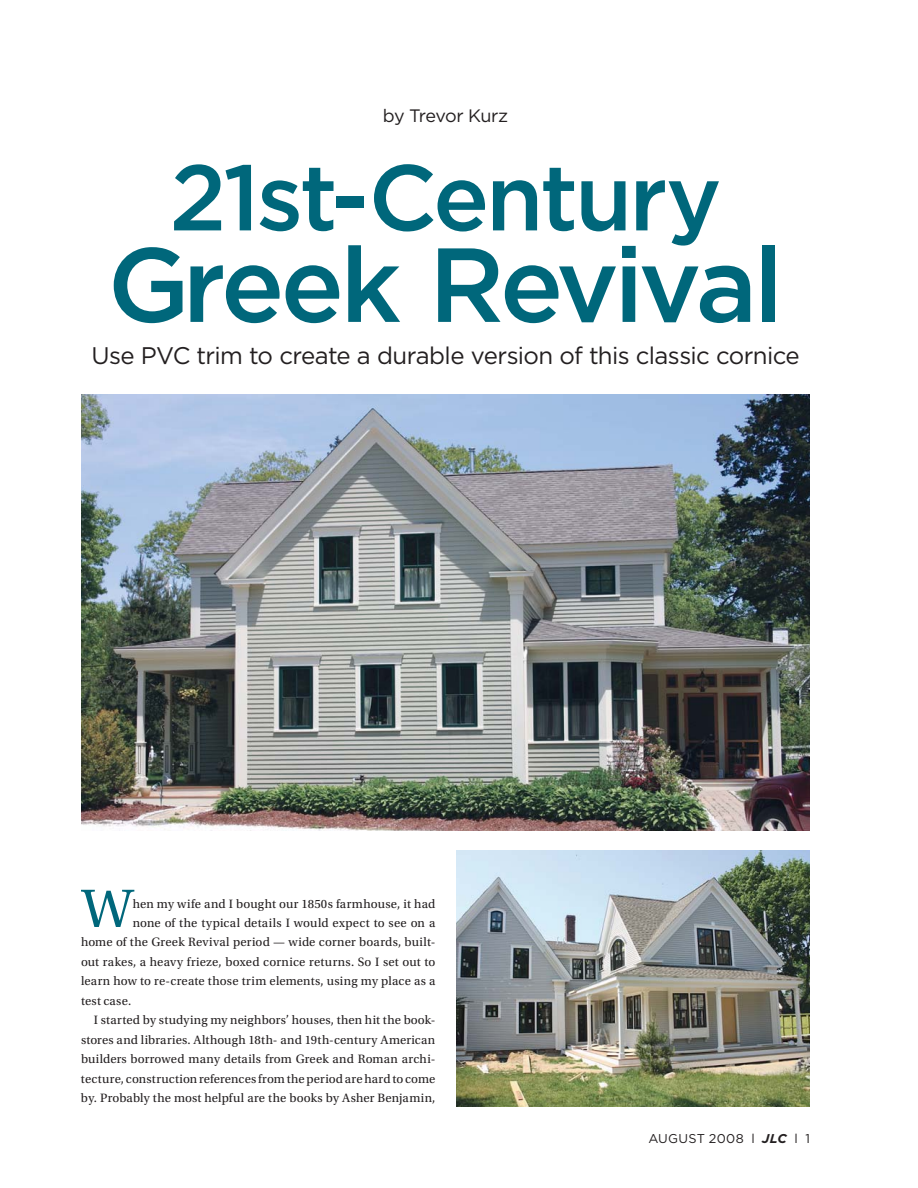
<style>
.page{position:relative;width:918px;height:1188px;background:#fff}
.page>*{position:absolute;margin:0;border:0;box-sizing:border-box;transform-origin:0 0}
.t1{font:500 105px "Gotham";letter-spacing:-.045em;color:#00677b}
.t2{font:500 93px "Gotham";letter-spacing:-.035em;color:#00677b}
.t3{font:57px "Utopia Std";color:#00677b}
.t4{font:24px "Gotham";letter-spacing:-.03em;color:#231f20}
.t5{font:18px "Gotham";letter-spacing:-.05em;color:#231f20}
.t6{font:12.75px "Utopia Std";letter-spacing:.015em;color:#231f20}
.t7{font:12.75px "Gotham";letter-spacing:.02em;color:#231f20}
.s1{font-weight:700;font-style:italic}
</style>
<div class="page">
<img style="left:81px;top:394px;width:729px;height:436px">
<img style="left:456px;top:850px;width:354px;height:257px">
<h3 class="t5" style="left:383px;top:108px;width:127px">by Trevor Kurz</h3>
<h2 class="t2" style="left:170px;top:157px;width:554px">21st-Century</h2>
<h1 class="t1" style="left:108px;top:239px;width:677px">Greek Revival</h1>
<h3 class="t4" style="left:91px;top:345px;width:710px">Use PVC trim to create a durable version of this classic cornice</h3>
<h3 class="t3" style="left:82px;top:886px;width:53px">W</h3>
<p class="t6" style="left:133px;top:898px;width:304px">hen my wife and I bought our 1850s farmhouse, it had</p>
<p class="t6" style="left:133px;top:918px;width:304px">none of the typical details I would expect to see on a</p>
<p class="t6" style="left:81px;top:937px;width:356px">home of the Greek Revival period — wide corner boards, built-</p>
<p class="t6" style="left:81px;top:957px;width:356px">out rakes, a heavy frieze, boxed cornice returns. So I set out to</p>
<p class="t6" style="left:81px;top:976px;width:356px">learn how to re-create those trim elements, using my place as a</p>
<p class="t6" style="left:81px;top:996px;width:52px">test case.</p>
<p class="t6" style="left:94px;top:1015px;width:343px">I started by studying my neighbors’ houses, then hit the book-</p>
<p class="t6" style="left:81px;top:1035px;width:356px">stores and libraries. Although 18th- and 19th-century American</p>
<p class="t6" style="left:81px;top:1054px;width:356px">builders borrowed many details from Greek and Roman archi-</p>
<p class="t6" style="left:81px;top:1074px;width:356px">tecture, construction references from the period are hard to come</p>
<p class="t6" style="left:81px;top:1093px;width:356px">by. Probably the most helpful are the books by Asher Benjamin,</p>
<p class="t7" style="left:648px;top:1132px;width:163px">AUGUST 2008 l <span class="s1">JLC</span> l 1</p>
</div>
